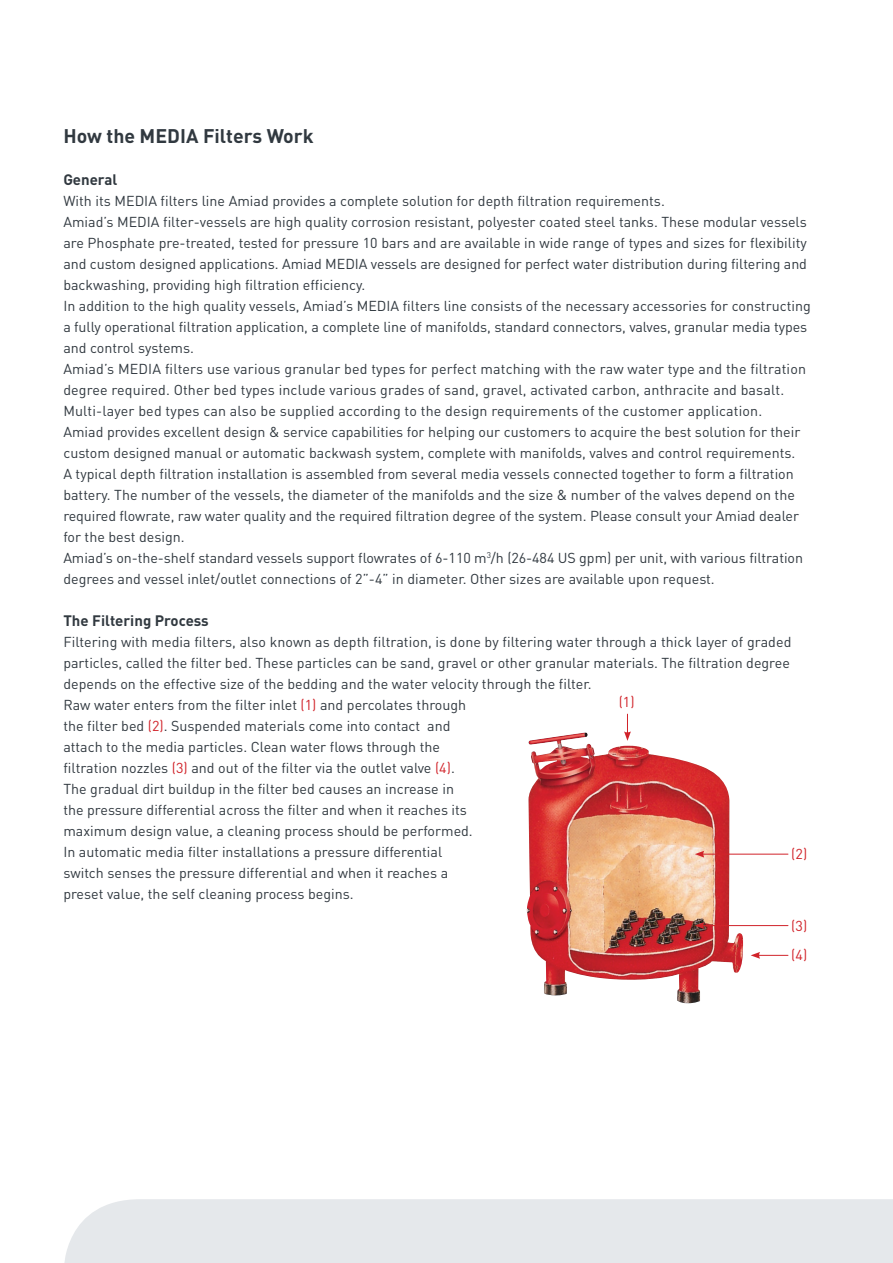
<style>
.page{position:relative;width:893px;height:1263px;background:#fff}
.page>*{position:absolute;margin:0;border:0;box-sizing:border-box;transform-origin:0 0}
.t1{font:700 19.5px "DIN";color:#313940}
.t2{font:700 15px "DIN";color:#313940}
.t3{font:14.25px/21px "DIN";color:#313940}
.t4{font:14.25px/29.7px "DIN";color:#d1232a}
.s1{color:#d1232a}
</style>
<div class="page">
<img style="left:526px;top:732px;width:217px;height:271px">
<hr style="left:702px;top:854px;width:86px;height:1px;background:#d1232a">
<svg style="left:695px;top:851px;width:9px;height:6px"></svg>
<hr style="left:702px;top:925px;width:86px;height:1px;background:#d1232a">
<svg style="left:695px;top:922px;width:9px;height:7px"></svg>
<hr style="left:758px;top:955px;width:30px;height:1px;background:#d1232a">
<svg style="left:751px;top:952px;width:9px;height:7px"></svg>
<svg style="left:624px;top:714px;width:7px;height:27px"></svg>
<div style="left:64px;top:1199px;width:829px;height:64px;background:#e5e8eb"></div>
<h1 class="t1" style="left:63px;top:123px;width:252px">How the MEDIA Filters Work</h1>
<p class="t2" style="left:63px;top:169px;width:56px">General</p>
<p class="t3" style="left:63px;top:190px;width:749px">With its MEDIA filters line Amiad provides a complete solution for depth filtration requirements.<br>Amiad’s MEDIA filter-vessels are high quality corrosion resistant, polyester coated steel tanks. These modular vessels are Phosphate pre-treated, tested for pressure 10 bars and are available in wide range of types and sizes for flexibility and custom designed applications. Amiad MEDIA vessels are designed for perfect water distribution during filtering and backwashing, providing high filtration efficiency.<br>In addition to the high quality vessels, Amiad’s MEDIA filters line consists of the necessary accessories for constructing a fully operational filtration application, a complete line of manifolds, standard connectors, valves, granular media types and control systems.<br>Amiad’s MEDIA filters use various granular bed types for perfect matching with the raw water type and the filtration degree required. Other bed types include various grades of sand, gravel, activated carbon, anthracite and basalt.<br>Multi-layer bed types can also be supplied according to the design requirements of the customer application.<br>Amiad provides excellent design &amp; service capabilities for helping our customers to acquire the best solution for their custom designed manual or automatic backwash system, complete with manifolds, valves and control requirements.<br>A typical depth filtration installation is assembled from several media vessels connected together to form a filtration battery. The number of the vessels, the diameter of the manifolds and the size &amp; number of the valves depend on the required flowrate, raw water quality and the required filtration degree of the system. Please consult your Amiad dealer for the best design.<br>Amiad’s on-the-shelf standard vessels support flowrates of 6-110 m<sup>3</sup>/h (26-484 US gpm) per unit, with various filtration degrees and vessel inlet/outlet connections of 2”-4” in diameter. Other sizes are available upon request.</p>
<p class="t2" style="left:63px;top:610px;width:147px">The Filtering Process</p>
<p class="t3" style="left:63px;top:631px;width:730px">Filtering with media filters, also known as depth filtration, is done by filtering water through a thick layer of graded particles, called the filter bed. These particles can be sand, gravel or other granular materials. The filtration degree depends on the effective size of the bedding and the water velocity through the filter.<br>Raw water enters from the filter inlet <span class="s1">(1)</span> and percolates through<br>the filter bed <span class="s1">(2)</span>. Suspended materials come into contact and<br>attach to the media particles. Clean water flows through the<br>filtration nozzles <span class="s1">(3)</span> and out of the filter via the outlet valve <span class="s1">(4)</span>.<br>The gradual dirt buildup in the filter bed causes an increase in<br>the pressure differential across the filter and when it reaches its<br>maximum design value, a cleaning process should be performed.<br>In automatic media filter installations a pressure differential<br>switch senses the pressure differential and when it reaches a<br>preset value, the self cleaning process begins.</p>
<p class="t4" style="left:619px;top:687px;width:17px">(1)</p>
<p class="t4" style="left:791px;top:839px;width:17px">(2)</p>
<p class="t4" style="left:791px;top:910px;width:17px">(3) (4)</p>
</div>
